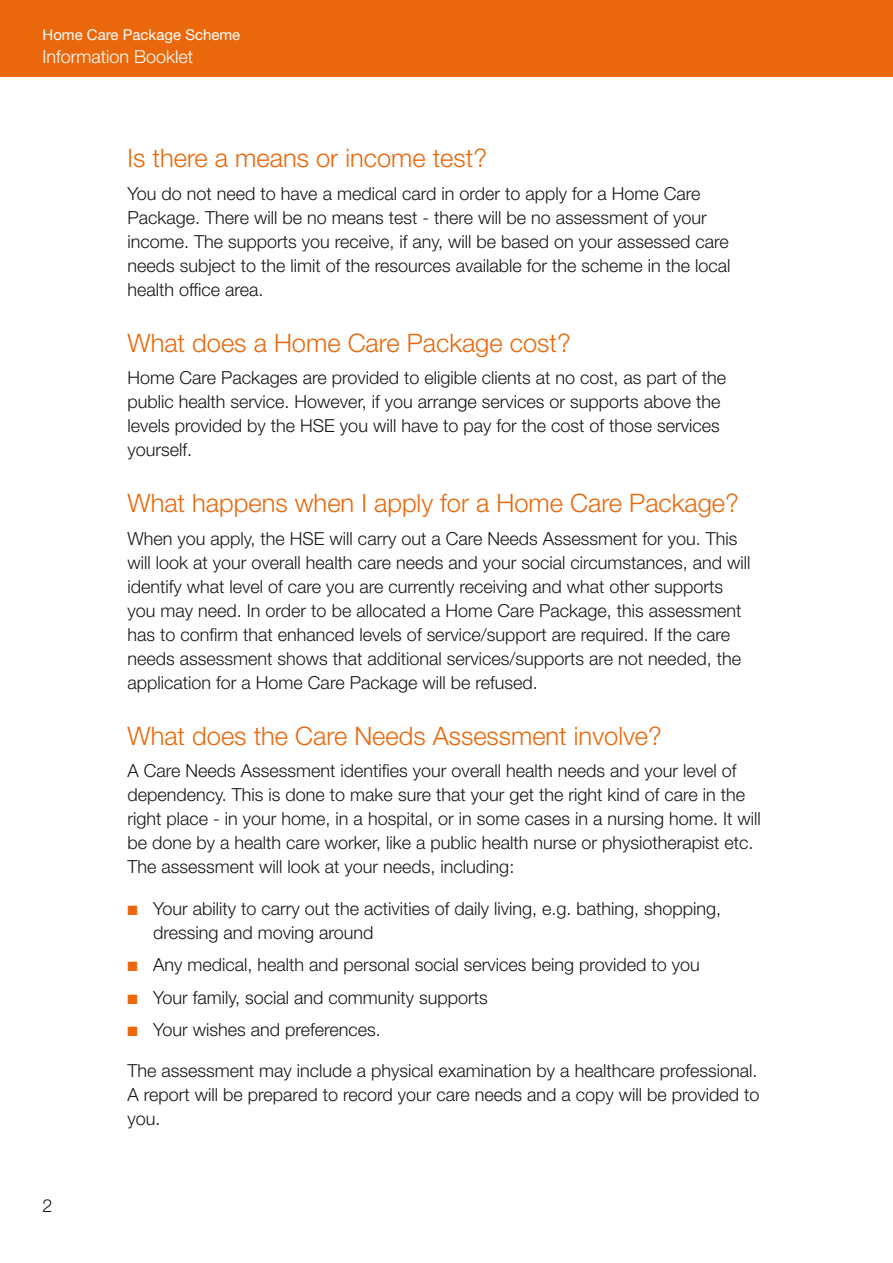
<style>
.page{position:relative;width:893px;height:1263px;background:#fff}
.page>*{position:absolute;margin:0;border:0;box-sizing:border-box;transform-origin:0 0}
.Chapter_Headings{font:300 25.5px "Helvetica Neue LT Std";color:#ea680b}
.body_copy{font:300 18px/24px "Helvetica Neue LT Std";color:#1a171c}
.body_copy_indent{font:300 18px/24px "Helvetica Neue LT Std";color:#1a171c}
.body_copy_indent_-_l{font:300 18px "Helvetica Neue LT Std";color:#1a171c}
.t1{font:300 18px "Helvetica Neue LT Std";color:#fff}
.t2{font:15px "Helvetica Neue LT Std";color:#fff}
.s1{color:#ea680b}
</style>
<div class="page">
<div style="left:0;top:0;width:893px;height:77px;background:#ea680b"></div>
<p class="t2" style="left:43px;top:26px;width:199px">Home Care Package Scheme</p>
<p class="t1" style="left:43px;top:46px;width:152px">Information Booklet</p>
<p class="body_copy" style="left:43px;top:1193px;width:12px">2</p>
<p class="Chapter_Headings" style="left:128px;top:142px;width:361px">Is there a means or income test?</p>
<p class="body_copy" style="left:128px;top:181px;width:604px">You do not need to have a medical card in order to apply for a Home Care Package. There will be no means test - there will be no assessment of your income. The supports you receive, if any, will be based on your assessed care needs subject to the limit of the resources available for the scheme in the local health office area.</p>
<p class="Chapter_Headings" style="left:128px;top:327px;width:445px">What does a Home Care Package cost?</p>
<p class="body_copy" style="left:128px;top:365px;width:600px">Home Care Packages are provided to eligible clients at no cost, as part of the public health service. However, if you arrange services or supports above the levels provided by the HSE you will have to pay for the cost of those services yourself.</p>
<p class="Chapter_Headings" style="left:128px;top:488px;width:613px">What happens when I apply for a Home Care Package?</p>
<p class="body_copy" style="left:128px;top:526px;width:624px">When you apply, the HSE will carry out a Care Needs Assessment for you. This will look at your overall health care needs and your social circumstances, and will identify what level of care you are currently receiving and what other supports you may need. In order to be allocated a Home Care Package, this assessment has to confirm that enhanced levels of service/support are required. If the care needs assessment shows that additional services/supports are not needed, the application for a Home Care Package will be refused.</p>
<p class="Chapter_Headings" style="left:128px;top:720px;width:536px">What does the Care Needs Assessment involve?</p>
<p class="body_copy" style="left:128px;top:759px;width:635px">A Care Needs Assessment identifies your overall health needs and your level of dependency. This is done to make sure that your get the right kind of care in the right place - in your home, in a hospital, or in some cases in a nursing home. It will be done by a health care worker, like a public health nurse or physiotherapist etc.<br>The assessment will look at your needs, including:</p>
<p class="body_copy_indent" style="left:153px;top:896px;width:570px;text-indent:-26px"><span class="s1">■</span> Your ability to carry out the activities of daily living, e.g. bathing, shopping, dressing and moving around</p>
<p class="body_copy_indent" style="left:128px;top:952px;width:574px"><span class="s1">■</span> Any medical, health and personal social services being provided to you</p>
<p class="body_copy_indent" style="left:128px;top:985px;width:362px"><span class="s1">■</span> Your family, social and community supports</p>
<p class="body_copy_indent_-_l" style="left:128px;top:1018px;width:255px"><span class="s1">■</span> Your wishes and preferences.</p>
<p class="body_copy" style="left:128px;top:1058px;width:633px">The assessment may include a physical examination by a healthcare professional.<br>A report will be prepared to record your care needs and a copy will be provided to you.</p>
</div>
